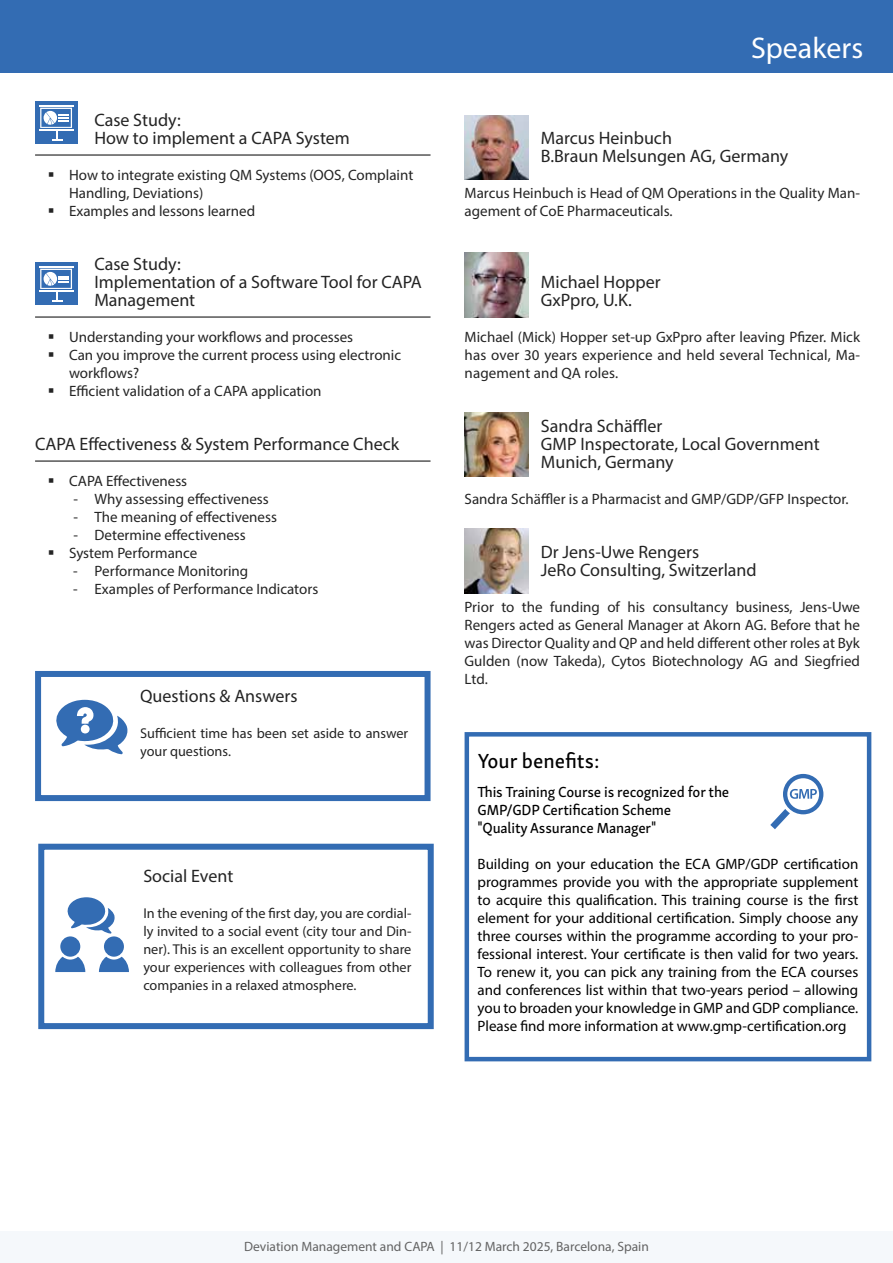
<style>
.page{position:relative;width:893px;height:1263px;background:#fff}
.page>*{position:absolute;margin:0;border:0;box-sizing:border-box;transform-origin:0 0}
.t1{font:30px "Myriad Pro";color:#fff}
.t2{font:21px "Skolar Sans Latn Me";color:#000}
.t3{font:18px/18px "Myriad Pro";color:#242424}
.t4{font:15px/18px "Myriad Pro";color:#242424}
.t5{font:15px/18px "Myriad Pro";color:#000;text-align:justify}
.t6{font:15px/18px "Skolar Sans Latn Me";letter-spacing:-.01em;color:#000}
.t7{font:14.25px/18px "Myriad Pro";color:#242424}
.t8{font:13.5px "Myriad Pro";color:#636363}
</style>
<div class="page">
<div style="left:0;top:0;width:893px;height:72px;background:#336cb3"></div>
<div style="left:465px;top:732px;width:406px;height:329px;border:4px solid #336cb3"></div>
<hr style="left:35px;top:155px;width:396px;height:1px;background:#000">
<hr style="left:35px;top:317px;width:396px;height:1px;background:#000">
<hr style="left:35px;top:461px;width:396px;height:1px;background:#000">
<div style="left:35px;top:102px;width:42px;height:42px;background:#336cb3"></div>
<hr style="left:39px;top:105px;width:34px;height:2px;background:#fff">
<hr style="left:39px;top:129px;width:34px;height:1px;background:#fff">
<svg style="left:40px;top:108px;width:32px;height:33px"></svg>
<div style="left:35px;top:263px;width:42px;height:42px;background:#336cb3"></div>
<hr style="left:39px;top:266px;width:34px;height:2px;background:#fff">
<hr style="left:39px;top:290px;width:34px;height:1px;background:#fff">
<svg style="left:40px;top:269px;width:32px;height:33px"></svg>
<img style="left:465px;top:115px;width:63px;height:65px">
<img style="left:465px;top:252px;width:63px;height:65px">
<img style="left:465px;top:412px;width:63px;height:65px">
<img style="left:465px;top:529px;width:63px;height:64px">
<div style="left:0;top:1231px;width:893px;height:32px;background:#f5f8fb"></div>
<svg style="left:770px;top:774px;width:53px;height:55px"></svg>
<div style="left:35px;top:671px;width:396px;height:130px;border:6px solid #336cb3"></div>
<svg style="left:56px;top:700px;width:71px;height:54px"></svg>
<div style="left:38px;top:844px;width:396px;height:185px;border:6px solid #336cb3"></div>
<svg style="left:67px;top:897px;width:48px;height:37px"></svg>
<div style="left:60px;top:936px;width:20px;height:21px;background:#336cb3;border-radius:50%"></div>
<svg style="left:55px;top:957px;width:30px;height:15px"></svg>
<div style="left:104px;top:936px;width:20px;height:21px;background:#336cb3;border-radius:50%"></div>
<svg style="left:99px;top:957px;width:30px;height:15px"></svg>
<p class="t3" style="left:94px;top:111px;width:257px">Case Study:<br>How to implement a CAPA System</p>
<p class="t4" style="left:69px;top:166px;width:346px">How to integrate existing QM Systems (OOS, Complaint<br>Handling, Deviations)<br>Examples and lessons learned</p>
<p class="t3" style="left:94px;top:255px;width:329px">Case Study:<br>Implementation of a Software Tool for CAPA<br>Management</p>
<p class="t4" style="left:69px;top:328px;width:334px">Understanding your workflows and processes<br>Can you improve the current process using electronic workflows?<br>Efficient validation of a CAPA application</p>
<p class="t3" style="left:35px;top:435px;width:366px">CAPA Effectiveness &amp; System Performance Check</p>
<p class="t4" style="left:69px;top:472px;width:120px">CAPA Effectiveness</p>
<p class="t4" style="left:73px;top:490px;width:197px">- Why assessing effectiveness</p>
<p class="t4" style="left:73px;top:508px;width:205px">- The meaning of effectiveness</p>
<p class="t4" style="left:69px;top:526px;width:178px">- Determine effectiveness<br>System Performance</p>
<p class="t4" style="left:73px;top:562px;width:177px">- Performance Monitoring</p>
<p class="t4" style="left:73px;top:580px;width:246px">- Examples of Performance Indicators</p>
<p class="t3" style="left:140px;top:687px;width:159px">Questions &amp; Answers</p>
<p class="t7" style="left:140px;top:724px;width:270px">Sufficient time has been set aside to answer your questions.</p>
<p class="t3" style="left:143px;top:867px;width:91px">Social Event</p>
<p class="t7" style="left:143px;top:904px;width:270px;text-align:justify">In the evening of the first day, you are cordial&shy;ly invited to a social event (city tour and Din&shy;ner). This is an excellent opportunity to share your experiences with colleagues from other companies in a relaxed atmosphere.</p>
<h1 class="t1" style="left:751px;top:29px;width:114px">Speakers</h1>
<p class="t3" style="left:541px;top:129px;width:249px">Marcus Heinbuch<br>B.Braun Melsungen AG, Germany</p>
<p class="t4" style="left:465px;top:184px;width:397px">Marcus Heinbuch is Head of QM Operations in the Quality Man&shy;agement of CoE Pharmaceuticals.</p>
<p class="t3" style="left:541px;top:273px;width:121px">Michael Hopper<br>GxPpro, U.K.</p>
<p class="t4" style="left:465px;top:328px;width:397px;text-align:justify">Michael (Mick) Hopper set-up GxPpro after leaving Pfizer. Mick has over 30 years experience and held several Technical, Ma&shy;nagement and QA roles.</p>
<p class="t3" style="left:541px;top:417px;width:280px">Sandra Schäffler<br>GMP Inspectorate, Local Government<br>Munich, Germany</p>
<p class="t4" style="left:465px;top:490px;width:386px">Sandra Schäffler is a Pharmacist and GMP/GDP/GFP Inspector.</p>
<p class="t3" style="left:541px;top:543px;width:217px">Dr Jens-Uwe Rengers<br>JeRo Consulting, Switzerland</p>
<p class="t4" style="left:465px;top:598px;width:397px;text-align:justify">Prior to the funding of his consultancy business, Jens-Uwe Rengers acted as General Manager at Akorn AG. Before that he was Director Quality and QP and held different other roles at Byk Gulden (now Takeda), Cytos Biotechnology AG and Siegfried Ltd.</p>
<h2 class="t2" style="left:478px;top:745px;width:123px">Your benefits:</h2>
<p class="t6" style="left:478px;top:781px;width:253px">This Training Course is recognized for the<br>GMP/GDP Certification Scheme<br>"Quality Assurance Manager"</p>
<p class="t5" style="left:478px;top:854px;width:382px">Building on your education the ECA GMP/GDP certification programmes provide you with the appropriate supplement to acquire this qualification. This training course is the first element for your additional certification. Simply choose any three courses within the programme according to your pro&shy;fessional interest. Your certificate is then valid for two years.<br>To renew it, you can pick any training from the ECA courses and conferences list within that two-years period – allowing you to broaden your knowledge in GMP and GDP compliance.<br>Please find more information at www.gmp-certification.org</p>
<p class="t8" style="left:244px;top:1238px;width:406px">Deviation Management and CAPA | 11/12 March 2025, Barcelona, Spain</p>
</div>
